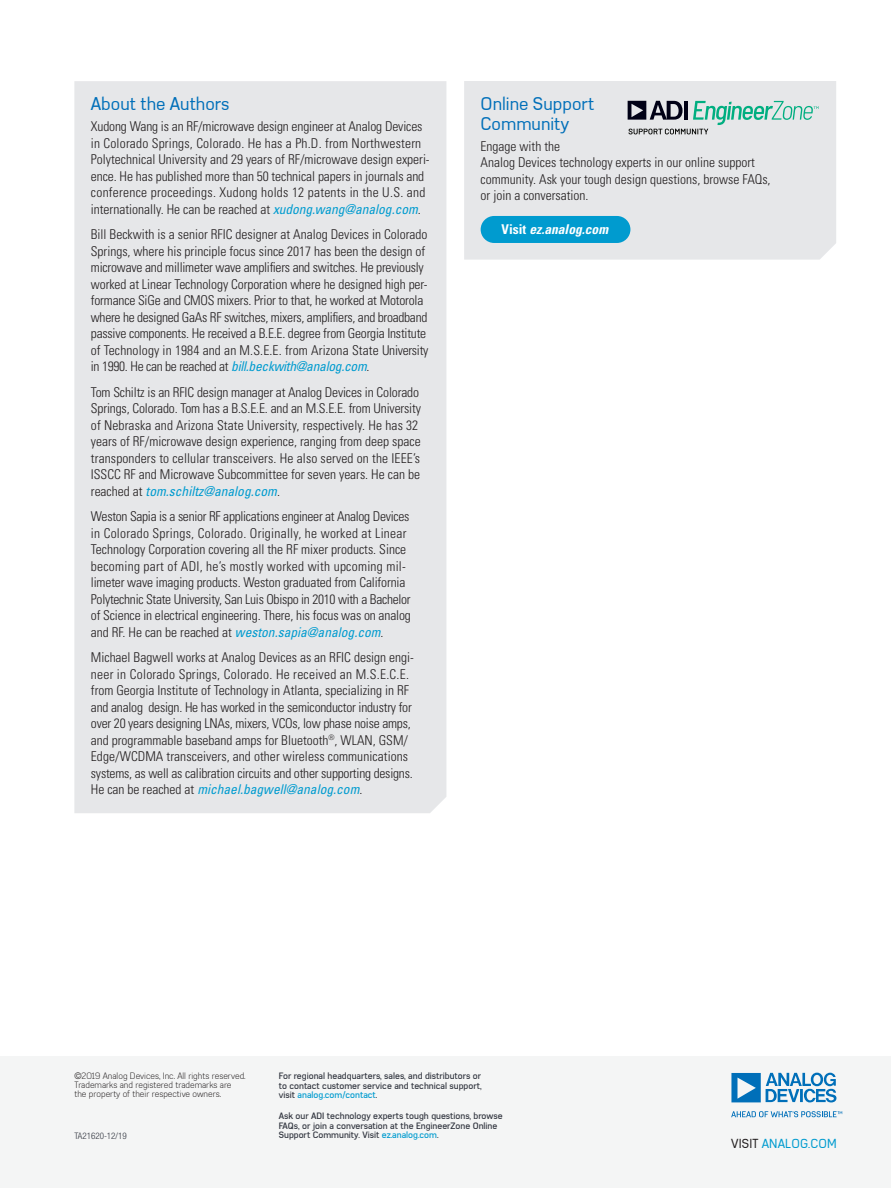
<style>
.page{position:relative;width:891px;height:1188px;background:#fff}
.page>*{position:absolute;margin:0;border:0;box-sizing:border-box;transform-origin:0 0}
.Callout_Header{font:18px/19.5px "Azbuka Std";color:#006fb9}
.Callout_Copy{font:300 condensed 13.5px/16.5px "Univers LT Std";color:#231f20}
.Body_Copy{font:italic 700 condensed 13.5px "Univers LT Std";color:#fff}
.t1{font:12.75px "Azbuka Std";letter-spacing:.015em;color:#009bcf}
.t2{font:500 9px/9.8px "Azbuka Std";color:#323640;text-align:justify}
.t3{font:300 9px/9px "Azbuka Std";color:#231f20}
.t4{font:300 condensed 9px "Helvetica Neue LT Std";color:#323640}
.s1{font-weight:400;font-style:italic;color:#009bcf}
.s2{font-style:normal}
.s3{font-family:"Univers LT Std"}
.s4{color:#009bcf}
.s5{color:#231f20}
</style>
<div class="page">
<div style="left:0;top:1056px;width:891px;height:132px;background:#f4f5f5"></div>
<svg style="left:731px;top:1111px;width:111px;height:6px"></svg>
<svg style="left:731px;top:1073px;width:106px;height:30px"></svg>
<div style="left:74px;top:81px;width:372px;height:732px;background:#e6e7e9"></div>
<div style="left:464px;top:81px;width:372px;height:179px;background:#e6e7e9"></div>
<svg style="left:628px;top:101px;width:191px;height:33px;background:#aac1bf"></svg>
<div style="left:481px;top:216px;width:149px;height:27px;background:#009bcf;border-radius:14px"></div>
<p class="Callout_Header" style="left:91px;top:95px;width:140px">About the Authors</p>
<p class="Callout_Copy" style="left:91px;top:118px;width:340px">Xudong Wang is an RF/microwave design engineer at Analog Devices in Colorado Springs, Colorado. He has a Ph.D. from Northwestern Polytechnical University and 29 years of RF/microwave design experi&shy;ence. He has published more than 50 technical papers in journals and conference proceedings. Xudong holds 12 patents in the U.S. and internationally. He can be reached at <span class="s1">xudong.wang@analog.com</span>.</p>
<p class="Callout_Copy" style="left:91px;top:226px;width:339px">Bill Beckwith is a senior RFIC designer at Analog Devices in Colorado Springs, where his principle focus since 2017 has been the design of microwave and millimeter wave amplifiers and switches. He previously worked at Linear Technology Corporation where he designed high per&shy;formance SiGe and CMOS mixers. Prior to that, he worked at Motorola where he designed GaAs RF switches, mixers, amplifiers, and broadband passive components. He received a B.E.E. degree from Georgia Institute of Technology in 1984 and an M.S.E.E. from Arizona State University in 1990. He can be reached at <span class="s1">bill.beckwith@analog.com</span>.</p>
<p class="Callout_Copy" style="left:91px;top:384px;width:332px">Tom Schiltz is an RFIC design manager at Analog Devices in Colorado Springs, Colorado. Tom has a B.S.E.E. and an M.S.E.E. from University of Nebraska and Arizona State University, respectively. He has 32 years of RF/microwave design experience, ranging from deep space transponders to cellular transceivers. He also served on the IEEE’s ISSCC RF and Microwave Subcommittee for seven years. He can be reached at <span class="s1">tom.schiltz@analog.com</span>.</p>
<p class="Callout_Copy" style="left:91px;top:508px;width:321px">Weston Sapia is a senior RF applications engineer at Analog Devices in Colorado Springs, Colorado. Originally, he worked at Linear Technology Corporation covering all the RF mixer products. Since becoming part of ADI, he’s mostly worked with upcoming mil&shy;limeter wave imaging products. Weston graduated from California Polytechnic State University, San Luis Obispo in 2010 with a Bachelor of Science in electrical engineering. There, his focus was on analog and RF. He can be reached at <span class="s1">weston.sapia@analog.com</span>.</p>
<p class="Callout_Copy" style="left:91px;top:649px;width:325px">Michael Bagwell works at Analog Devices as an RFIC design engi&shy;neer in Colorado Springs, Colorado. He received an M.S.E.C.E. from Georgia Institute of Technology in Atlanta, specializing in RF and analog design. He has worked in the semiconductor industry for over 20 years designing LNAs, mixers, VCOs, low phase noise amps, and programmable baseband amps for Bluetooth<sup>®</sup>, WLAN, GSM/ Edge/WCDMA transceivers, and other wireless communications systems, as well as calibration circuits and other supporting designs.<br>He can be reached at <span class="s1">michael.bagwell@analog.com</span>.</p>
<p class="Callout_Header" style="left:481px;top:94px;width:115px">Online Support<br>Community</p>
<p class="Callout_Copy" style="left:481px;top:138px;width:291px">Engage with the<br>Analog Devices technology experts in our online support community. Ask your tough design questions, browse FAQs, or join a conversation.</p>
<p class="Body_Copy" style="left:502px;top:221px;width:108px"><span class="s2">Visit</span> ez.analog.com</p>
<p class="t3" style="left:74px;top:1072px;width:173px"><span class="s3">©</span>2019 Analog Devices, Inc. All rights reserved.<br>Trademarks and registered trademarks are the property of their respective owners.</p>
<p class="t4" style="left:74px;top:1130px;width:54px">TA21620-12/19</p>
<p class="t2" style="left:279px;top:1071px;width:204px">For regional headquarters, sales, and distributors or to contact customer service and technical support, visit <span class="s4">analog.com/contact</span>.</p>
<p class="t2" style="left:279px;top:1111px;width:225px;text-align:left">Ask our ADI technology experts tough questions, browse<br>FAQs, or join a conversation at the EngineerZone Online<br>Support Community. Visit <span class="s4">ez.analog.com</span>.</p>
<p class="t1" style="left:731px;top:1136px;width:107px"><span class="s5">VISIT</span> ANALOG.COM</p>
</div>
